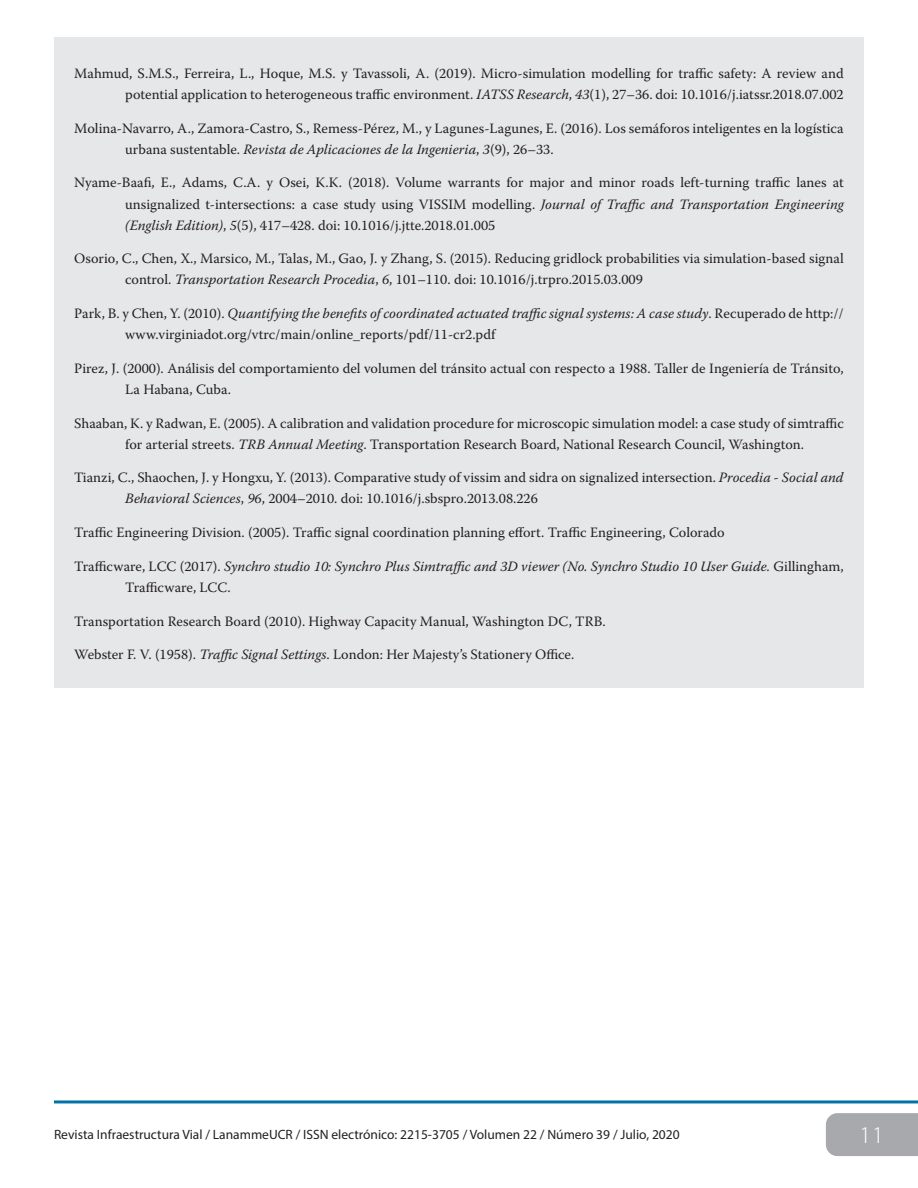
<style>
.page{position:relative;width:918px;height:1188px;background:#fff}
.page>*{position:absolute;margin:0;border:0;box-sizing:border-box;transform-origin:0 0}
.t1{font:300 semi-expanded 24px "Myriad Pro";color:#fff}
.t2{font:14.25px/21px "Warnock Pro";color:#231f20}
.t3{font:italic 14.25px/21px "Warnock Pro";color:#231f20}
.t4{font:13.5px "Myriad Pro";color:#231f20}
.s1{font-style:italic}
.s2{font-style:normal}
</style>
<div class="page">
<div style="left:826px;top:1113px;width:92px;height:43px;background:#a8a9ad"></div>
<svg style="left:54px;top:1100px;width:864px;height:3px;background:#2787b4"></svg>
<div style="left:54px;top:38px;width:810px;height:650px;background:#e6e7e9"></div>
<p class="t2" style="left:74px;top:63px;width:771px;text-align:right">Mahmud, S.M.S., Ferreira, L., Hoque, M.S. y Tavassoli, A. (2019). Micro-simulation modelling for traffic safety: A review and potential application to heterogeneous traffic environment. <span class="s1">IATSS Research</span>, <span class="s1">43</span>(1), 27–36. doi: 10.1016/j.iatssr.2018.07.002</p>
<p class="t2" style="left:125px;top:117px;width:720px;text-indent:-51px">Molina-Navarro, A., Zamora-Castro, S., Remess-Pérez, M., y Lagunes-Lagunes, E. (2016). Los semáforos inteligentes en la logística urbana sustentable. <span class="s1">Revista de Aplicaciones de la Ingenieria</span>, <span class="s1">3</span>(9), 26–33.</p>
<p class="t2" style="left:125px;top:172px;width:720px;text-align:justify;text-indent:-51px">Nyame-Baafi, E., Adams, C.A. y Osei, K.K. (2018). Volume warrants for major and minor roads left-turning traffic lanes at unsignalized t-intersections: a case study using VISSIM modelling. <span class="s1">Journal of Traffic and Transportation Engineering (English Edition)</span>, <span class="s1">5</span>(5), 417–428. doi: 10.1016/j.jtte.2018.01.005</p>
<p class="t2" style="left:125px;top:248px;width:720px;text-indent:-51px">Osorio, C., Chen, X., Marsico, M., Talas, M., Gao, J. y Zhang, S. (2015). Reducing gridlock probabilities via simulation-based signal control. <span class="s1">Transportation Research Procedia</span>, <span class="s1">6</span>, 101–110. doi: 10.1016/j.trpro.2015.03.009</p>
<p class="t2" style="left:125px;top:303px;width:720px;text-indent:-51px">Park, B. y Chen, Y. (2010). <span class="s1">Quantifying the benefits of coordinated actuated traffic signal systems: A case study</span>. Recuperado de http:// www.virginiadot.org/vtrc/main/online_reports/pdf/11-cr2.pdf</p>
<p class="t2" style="left:125px;top:357px;width:720px;text-indent:-51px">Pirez, J. (2000). Análisis del comportamiento del volumen del tránsito actual con respecto a 1988. Taller de Ingeniería de Tránsito,<br>La Habana, Cuba.</p>
<p class="t2" style="left:125px;top:412px;width:720px;text-indent:-51px">Shaaban, K. y Radwan, E. (2005). A calibration and validation procedure for microscopic simulation model: a case study of simtraffic for arterial streets. <span class="s1">TRB Annual Meeting</span>. Transportation Research Board, National Research Council, Washington.</p>
<p class="t2" style="left:125px;top:467px;width:720px;text-indent:-51px">Tianzi, C., Shaochen, J. y Hongxu, Y. (2013). Comparative study of vissim and sidra on signalized intersection. <span class="s1">Procedia - Social and<br>Behavioral Sciences</span>, <span class="s1">96</span>, 2004–2010. doi: 10.1016/j.sbspro.2013.08.226</p>
<p class="t2" style="left:74px;top:522px;width:652px">Traffic Engineering Division. (2005). Traffic signal coordination planning effort. Traffic Engineering, Colorado</p>
<p class="t3" style="left:125px;top:555px;width:720px;text-indent:-51px"><span class="s2">Trafficware, LCC (2017).</span> Synchro studio 10: Synchro Plus Simtraffic and 3D viewer (No. Synchro Studio 10 User Guide. <span class="s2">Gillingham,<br>Trafficware, LCC.</span></p>
<p class="t2" style="left:74px;top:610px;width:533px">Transportation Research Board (2010). Highway Capacity Manual, Washington DC, TRB.</p>
<p class="t2" style="left:74px;top:644px;width:502px">Webster F. V. (1958). <span class="s1">Traffic Signal Settings</span>. London: Her Majesty’s Stationery Office.</p>
<p class="t4" style="left:54px;top:1126px;width:627px">Revista Infraestructura Vial / LanammeUCR / ISSN electrónico: 2215-3705 / Volumen 22 / Número 39 / Julio, 2020</p>
<h1 class="t1" style="left:859px;top:1122px;width:27px">11</h1>
</div>
